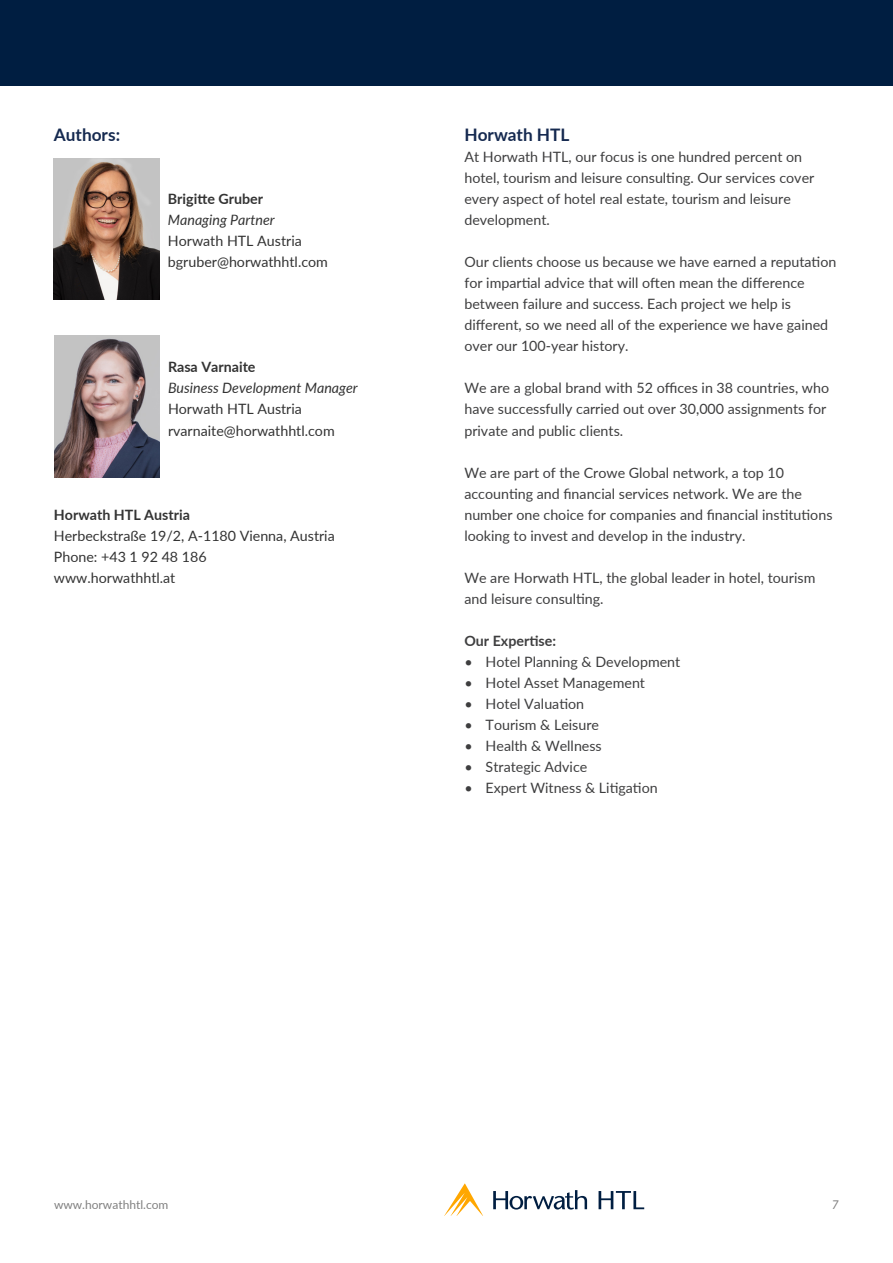
<style>
.page{position:relative;width:893px;height:1263px;background:#fff}
.page>*{position:absolute;margin:0;border:0;box-sizing:border-box;transform-origin:0 0}
.t1{font:700 17.25px "Lato";color:#162a50}
.t2{font:14.25px/21px "Lato";color:#3e3e3f}
.t3{font:14.25px "Lato";color:#333}
.t4{font:700 14.25px "Lato";color:#333}
.t5{font:italic 14.25px "Lato";color:#333}
.t6{font:700 14.25px "Lato";color:#3e3e3f}
.t7{font:12px "Lato";color:#808080}
.t8{font:italic 12px "Lato";color:#808080}
</style>
<div class="page">
<img style="left:54px;top:158px;width:105px;height:142px">
<div style="left:0;top:0;width:893px;height:85px;background:#001e41"></div>
<svg style="left:445px;top:1183px;width:38px;height:32px"></svg>
<svg style="left:493px;top:1190px;width:94px;height:19px"></svg>
<svg style="left:599px;top:1191px;width:45px;height:18px"></svg>
<img style="left:54px;top:336px;width:105px;height:141px">
<p class="t1" style="left:54px;top:122px;width:68px">Authors:</p>
<p class="t4" style="left:168px;top:189px;width:97px">Brigitte Gruber</p>
<p class="t5" style="left:168px;top:210px;width:108px">Managing Partner</p>
<p class="t3" style="left:168px;top:231px;width:135px">Horwath HTL Austria</p>
<p class="t3" style="left:168px;top:252px;width:162px">bgruber@horwathhtl.com</p>
<p class="t4" style="left:168px;top:357px;width:89px">Rasa Varnaite</p>
<p class="t5" style="left:168px;top:378px;width:191px">Business Development Manager</p>
<p class="t3" style="left:168px;top:399px;width:135px">Horwath HTL Austria</p>
<p class="t3" style="left:168px;top:420px;width:168px">rvarnaite@horwathhtl.com</p>
<p class="t4" style="left:54px;top:504px;width:137px">Horwath HTL Austria</p>
<p class="t3" style="left:54px;top:525px;width:282px">Herbeckstraße 19/2, A-1180 Vienna, Austria</p>
<p class="t3" style="left:54px;top:546px;width:154px">Phone: +43 1 92 48 186</p>
<p class="t3" style="left:54px;top:567px;width:123px">www.horwathhtl.at</p>
<p class="t1" style="left:464px;top:122px;width:107px">Horwath HTL</p>
<p class="t2" style="left:464px;top:146px;width:351px">At Horwath HTL, our focus is one hundred percent on hotel, tourism and leisure consulting. Our services cover every aspect of hotel real estate, tourism and leisure development.</p>
<p class="t2" style="left:464px;top:251px;width:374px">Our clients choose us because we have earned a reputation for impartial advice that will often mean the difference between failure and success. Each project we help is different, so we need all of the experience we have gained over our 100-year history.</p>
<p class="t2" style="left:464px;top:377px;width:366px">We are a global brand with 52 offices in 38 countries, who have successfully carried out over 30,000 assignments for private and public clients.</p>
<p class="t2" style="left:464px;top:461px;width:370px">We are part of the Crowe Global network, a top 10 accounting and financial services network. We are the number one choice for companies and financial institutions looking to invest and develop in the industry.</p>
<p class="t2" style="left:464px;top:566px;width:352px">We are Horwath HTL, the global leader in hotel, tourism and leisure consulting.</p>
<p class="t6" style="left:464px;top:630px;width:93px">Our Expertise:</p>
<p class="t2" style="left:464px;top:650px;width:217px">• Hotel Planning &amp; Development</p>
<p class="t2" style="left:464px;top:671px;width:182px">• Hotel Asset Management</p>
<p class="t2" style="left:464px;top:692px;width:121px">• Hotel Valuation</p>
<p class="t2" style="left:464px;top:713px;width:136px">• Tourism &amp; Leisure</p>
<p class="t2" style="left:464px;top:734px;width:139px">• Health &amp; Wellness</p>
<p class="t2" style="left:464px;top:755px;width:124px">• Strategic Advice</p>
<p class="t2" style="left:464px;top:776px;width:195px">• Expert Witness &amp; Litigation</p>
<p class="t7" style="left:54px;top:1196px;width:116px">www.horwathhtl.com</p>
<p class="t8" style="left:832px;top:1196px;width:8px">7</p>
</div>
